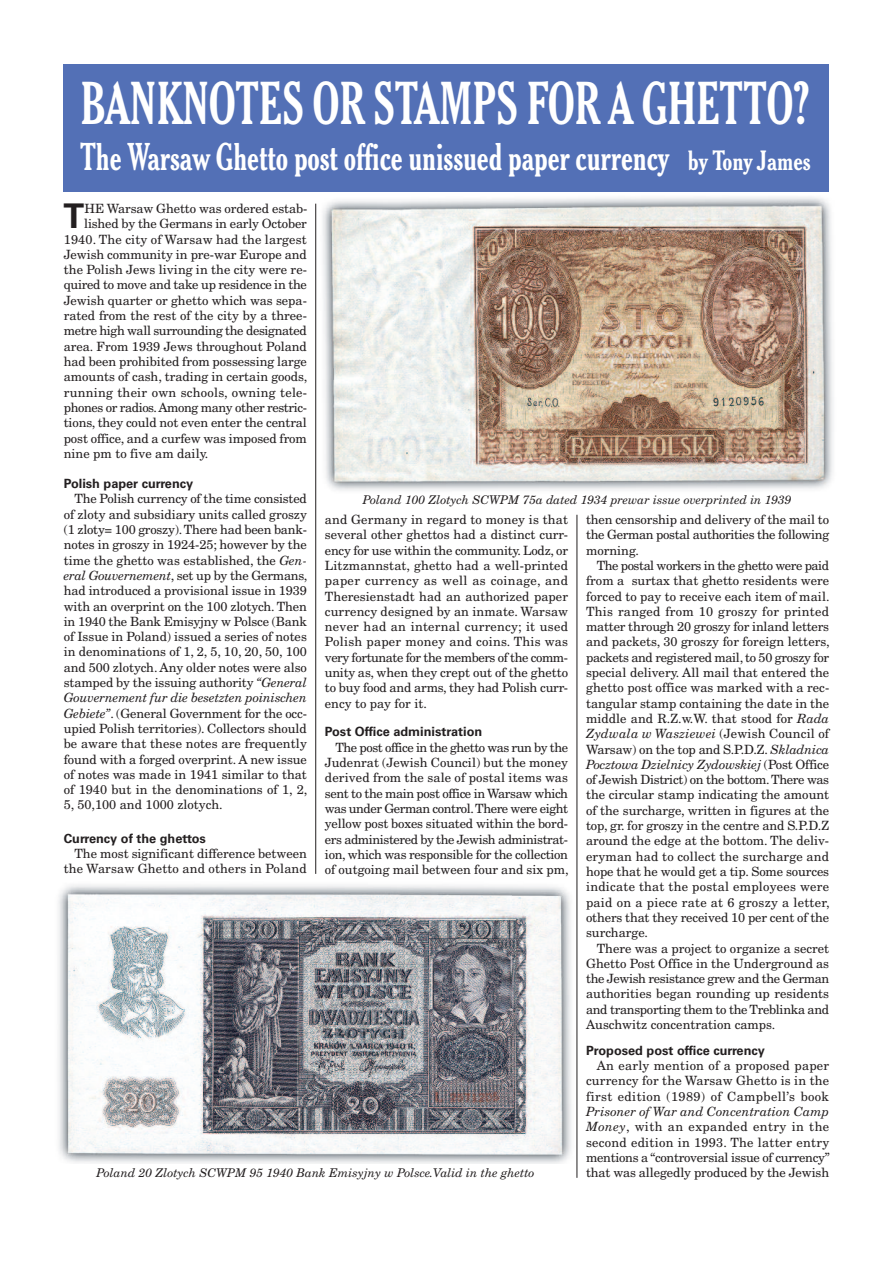
<style>
.page{position:relative;width:893px;height:1263px;background:#fff}
.page>*{position:absolute;margin:0;border:0;box-sizing:border-box;transform-origin:0 0}
.t1{font:700 condensed 58.5px "Cheltenham BT";letter-spacing:-.01em;color:#fff;scale:.85 1}
.t2{font:700 condensed 37.5px "Cheltenham BT";letter-spacing:-.005em;color:#fff;scale:.9 1}
.t3{font:700 33.9px "Univers";color:#231f20}
.t4{font:12.75px/15.3px "New Century Schlbk";letter-spacing:-.005em;color:#231f20;text-align:justify}
.t5{font:700 12.75px "Univers";color:#231f20}
.t6{font:12.75px "New Century Schlbk";letter-spacing:-.025em;color:#231f20}
.t7{font:12.75px "New Century Schlbk";letter-spacing:-.03em;color:#231f20}
.t8{font:12.75px "New Century Schlbk";letter-spacing:.02em;color:#231f20}
.t9{font:12.75px "New Century Schlbk";letter-spacing:.015em;color:#231f20}
.t10{font:italic 12px "New Century Schlbk";color:#231f20}
.s1{font-size:27px}
.s2{font-style:italic}
</style>
<div class="page">
<div style="left:64px;top:64px;width:765px;height:127px;background:#5370b6"></div>
<img style="left:322px;top:197px;width:511px;height:294px">
<img style="left:58px;top:885px;width:514px;height:279px">
<hr style="left:577px;top:515px;width:1px;height:663px;background:#231f20">
<hr style="left:315px;top:204px;width:1px;height:670px;background:#231f20">
<h1 class="t1" style="left:80px;top:81px;width:861px">BANKNOTES OR STAMPS FOR A GHETTO?</h1>
<h2 class="t2" style="left:80px;top:143px;width:813px">The Warsaw Ghetto post office unissued paper currency <span class="s1">by Tony James</span></h2>
<h3 class="t3" style="left:64px;top:204px;width:22px">T</h3>
<p class="t4" style="left:85px;top:202px;width:224px">HE Warsaw Ghetto was ordered estab-</p>
<p class="t4" style="left:84px;top:217px;width:224px">lished by the Germans in early October</p>
<p class="t9" style="left:64px;top:234px;width:245px">1940. The city of Warsaw had the largest</p>
<p class="t4" style="left:64px;top:248px;width:245px">Jewish community in pre-war Europe and</p>
<p class="t4" style="left:64px;top:263px;width:245px">the Polish Jews living in the city were re-</p>
<p class="t4" style="left:64px;top:278px;width:245px">quired to move and take up residence in the</p>
<p class="t4" style="left:64px;top:294px;width:245px">Jewish quarter or ghetto which was sepa-</p>
<p class="t4" style="left:64px;top:309px;width:245px">rated from the rest of the city by a three-</p>
<p class="t6" style="left:64px;top:326px;width:245px">metre high wall surrounding the designated</p>
<p class="t4" style="left:64px;top:340px;width:245px">area. From 1939 Jews throughout Poland</p>
<p class="t4" style="left:64px;top:355px;width:245px">had been prohibited from possessing large</p>
<p class="t4" style="left:64px;top:370px;width:245px">amounts of cash, trading in certain goods,</p>
<p class="t8" style="left:64px;top:387px;width:245px">running their own schools, owning tele-</p>
<p class="t7" style="left:64px;top:403px;width:245px">phones or radios.Among many other restric-</p>
<p class="t4" style="left:64px;top:416px;width:245px">tions, they could not even enter the central</p>
<p class="t4" style="left:64px;top:431px;width:245px">post office, and a curfew was imposed from</p>
<p class="t4" style="left:64px;top:447px;width:146px">nine pm to five am daily.</p>
<p class="t5" style="left:64px;top:479px;width:131px">Polish paper currency</p>
<p class="t4" style="left:64px;top:492px;width:245px;text-indent:11px">The Polish currency of the time consisted of zloty and subsidiary units called groszy (1 zloty= 100 groszy).There had been bank&shy;notes in groszy in 1924-25; however by the time the ghetto was established, the <span class="s2">Gen&shy;eral Gouvernement</span>, set up by the Germans, had introduced a provisional issue in 1939 with an overprint on the 100 zlotych. Then in 1940 the Bank Emisyjny w Polsce (Bank of Issue in Poland) issued a series of notes in denominations of 1, 2, 5, 10, 20, 50, 100 and 500 zlotych. Any older notes were also stamped by the issuing authority <span class="s2">“General Gouvernement fur die besetzten poinischen Gebiete”</span>. (General Government for the occ&shy;upied Polish territories). Collectors should be aware that these notes are frequently found with a forged overprint. A new issue of notes was made in 1941 similar to that of 1940 but in the denominations of 1, 2, 5, 50,100 and 1000 zlotych.</p>
<p class="t5" style="left:64px;top:833px;width:144px">Currency of the ghettos</p>
<p class="t4" style="left:64px;top:847px;width:245px;text-align:right">The most significant difference between the Warsaw Ghetto and others in Poland</p>
<p class="t10" style="left:363px;top:495px;width:430px">Poland 100 Zlotych SCWPM 75a dated 1934 prewar issue overprinted in 1939</p>
<p class="t4" style="left:325px;top:513px;width:245px">and Germany in regard to money is that several other ghettos had a distinct curr&shy;ency for use within the community. Lodz, or Litzmannstat, ghetto had a well-printed paper currency as well as coinage, and Theresienstadt had an authorized paper currency designed by an inmate. Warsaw never had an internal currency; it used Polish paper money and coins. This was very fortunate for the members of the comm&shy;unity as, when they crept out of the ghetto to buy food and arms, they had Polish curr&shy;ency to pay for it.</p>
<p class="t5" style="left:325px;top:727px;width:159px">Post Office administration</p>
<p class="t4" style="left:325px;top:741px;width:245px;text-indent:11px">The post office in the ghetto was run by the Judenrat (Jewish Council) but the money derived from the sale of postal items was sent to the main post office in Warsaw which was under German control.There were eight yellow post boxes situated within the bord&shy;ers administered by the Jewish administrat&shy;ion, which was responsible for the collection of outgoing mail between four and six pm,</p>
<p class="t4" style="left:586px;top:513px;width:245px">then censorship and delivery of the mail to the German postal authorities the following morning.</p>
<p class="t4" style="left:586px;top:559px;width:245px;text-indent:11px">The postal workers in the ghetto were paid from a surtax that ghetto residents were forced to pay to receive each item of mail.<br>This ranged from 10 groszy for printed matter through 20 groszy for inland letters and packets, 30 groszy for foreign letters, packets and registered mail, to 50 groszy for special delivery. All mail that entered the ghetto post office was marked with a rec&shy;tangular stamp containing the date in the middle and R.Z.w.W. that stood for <span class="s2">Rada Zydwala w Wasziewei</span> (Jewish Council of Warsaw) on the top and S.P.D.Z. <span class="s2">Skladnica Pocztowa Dzielnicy Zydowskiej</span> (Post Office of Jewish District) on the bottom.There was the circular stamp indicating the amount of the surcharge, written in figures at the top, gr. for groszy in the centre and S.P.D.Z around the edge at the bottom. The deliv&shy;eryman had to collect the surcharge and hope that he would get a tip. Some sources indicate that the postal employees were paid on a piece rate at 6 groszy a letter, others that they received 10 per cent of the surcharge.</p>
<p class="t4" style="left:586px;top:941px;width:245px;text-indent:11px">There was a project to organize a secret Ghetto Post Office in the Underground as the Jewish resistance grew and the German authorities began rounding up residents and transporting them to the Treblinka and Auschwitz concentration camps.</p>
<p class="t5" style="left:586px;top:1045px;width:180px">Proposed post office currency</p>
<p class="t4" style="left:586px;top:1059px;width:245px;text-indent:11px">An early mention of a proposed paper currency for the Warsaw Ghetto is in the first edition (1989) of Campbell’s book</p>
<p class="t4" style="left:586px;top:1105px;width:245px"><span class="s2">Prisoner of War and Concentration Camp Money</span>, with an expanded entry in the second edition in 1993. The latter entry mentions a “controversial issue of currency” that was allegedly produced by the Jewish</p>
<p class="t10" style="left:97px;top:1169px;width:439px">Poland 20 Zlotych SCWPM 95 1940 Bank Emisyjny w Polsce.Valid in the ghetto</p>
</div>
